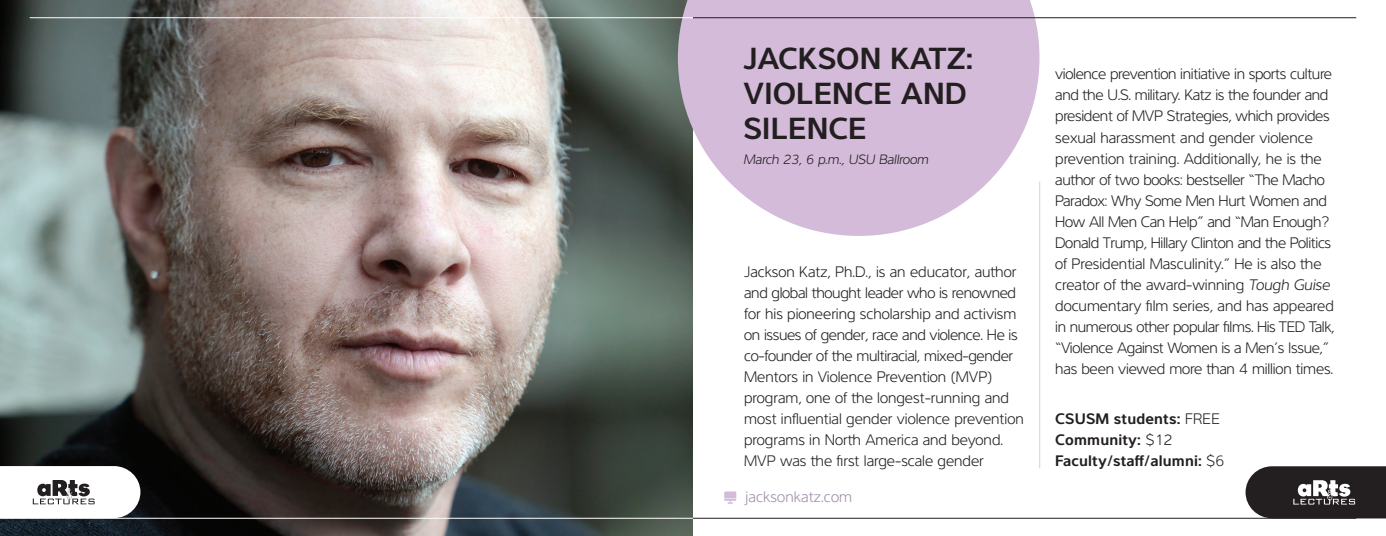
<style>
.page{position:relative;width:1386px;height:536px;background:#fff}
.page>*{position:absolute;margin:0;border:0;box-sizing:border-box;transform-origin:0 0}
.t1{font:700 31.5px/35px "Interval Sans Pro Sem";color:#231f20}
.t2{font:300 15.75px/21px "Interval Sans Pro";letter-spacing:-.02em;color:#231f20}
.t3{font:300 15.75px/21px "Interval Sans Pro";color:#231f20}
.t4{font:700 15.75px "Interval Sans Pro Sem";letter-spacing:.01em;color:#231f20}
.t5{font:300 15.75px "Interval Sans Pro";letter-spacing:.01em;color:#a08ea7}
.t6{font:italic 300 14px "Interval Sans Pro";color:#231f20}
.s1{font-style:italic}
.s2{font-family:"Interval Sans Pro";font-weight:300}
</style>
<div class="page">
<img style="left:0;top:0;width:693px;height:536px">
<hr style="left:693px;top:517px;width:663px;height:1px;background:#231f20">
<hr style="left:1039px;top:181px;width:1px;height:287px;background:#d1d2d4">
<hr style="left:0;top:517px;width:693px;height:1px;background:#fff">
<svg style="left:678px;top:0;width:361px;height:236px;background:#d5c1da"></svg>
<hr style="left:693px;top:17px;width:663px;height:1px;background:#231f20">
<hr style="left:30px;top:17px;width:663px;height:1px;background:#fff">
<svg style="left:724px;top:491px;width:12px;height:12px"></svg>
<svg style="left:0;top:466px;width:140px;height:52px"></svg>
<svg style="left:1246px;top:466px;width:140px;height:52px;background:#403d3e"></svg>
<p class="t1" style="left:743px;top:37px;width:232px">JACKSON KATZ:<br>VIOLENCE AND<br>SILENCE</p>
<p class="t6" style="left:743px;top:149px;width:187px">March 23, 6 p.m., USU Ballroom</p>
<p class="t3" style="left:744px;top:259px;width:281px">Jackson Katz, Ph.D., is an educator, author and global thought leader who is renowned for his pioneering scholarship and activism on issues of gender, race and violence. He is co-founder of the multiracial, mixed-gender Mentors in Violence Prevention (MVP) program, one of the longest-running and most influential gender violence prevention programs in North America and beyond.<br>MVP was the first large-scale gender</p>
<p class="t5" style="left:745px;top:485px;width:109px">jacksonkatz.com</p>
<p class="t2" style="left:1055px;top:62px;width:281px">violence prevention initiative in sports culture and the U.S. military. Katz is the founder and president of MVP Strategies, which provides sexual harassment and gender violence prevention training. Additionally, he is the author of two books: bestseller “The Macho Paradox: Why Some Men Hurt Women and How All Men Can Help” and “Man Enough?<br>Donald Trump, Hillary Clinton and the Politics of Presidential Masculinity.” He is also the creator of the award-winning <span class="s1">Tough Guise </span>documentary film series, and has appeared in numerous other popular films. His TED Talk, “Violence Against Women is a Men’s Issue,” has been viewed more than 4 million times.</p>
<p class="t4" style="left:1055px;top:406px;width:166px">CSUSM students: <span class="s2">FREE</span></p>
<p class="t4" style="left:1055px;top:427px;width:119px">Community: <span class="s2">$12</span></p>
<p class="t4" style="left:1055px;top:448px;width:171px">Faculty/staff/alumni: <span class="s2">$6</span></p>
</div>
